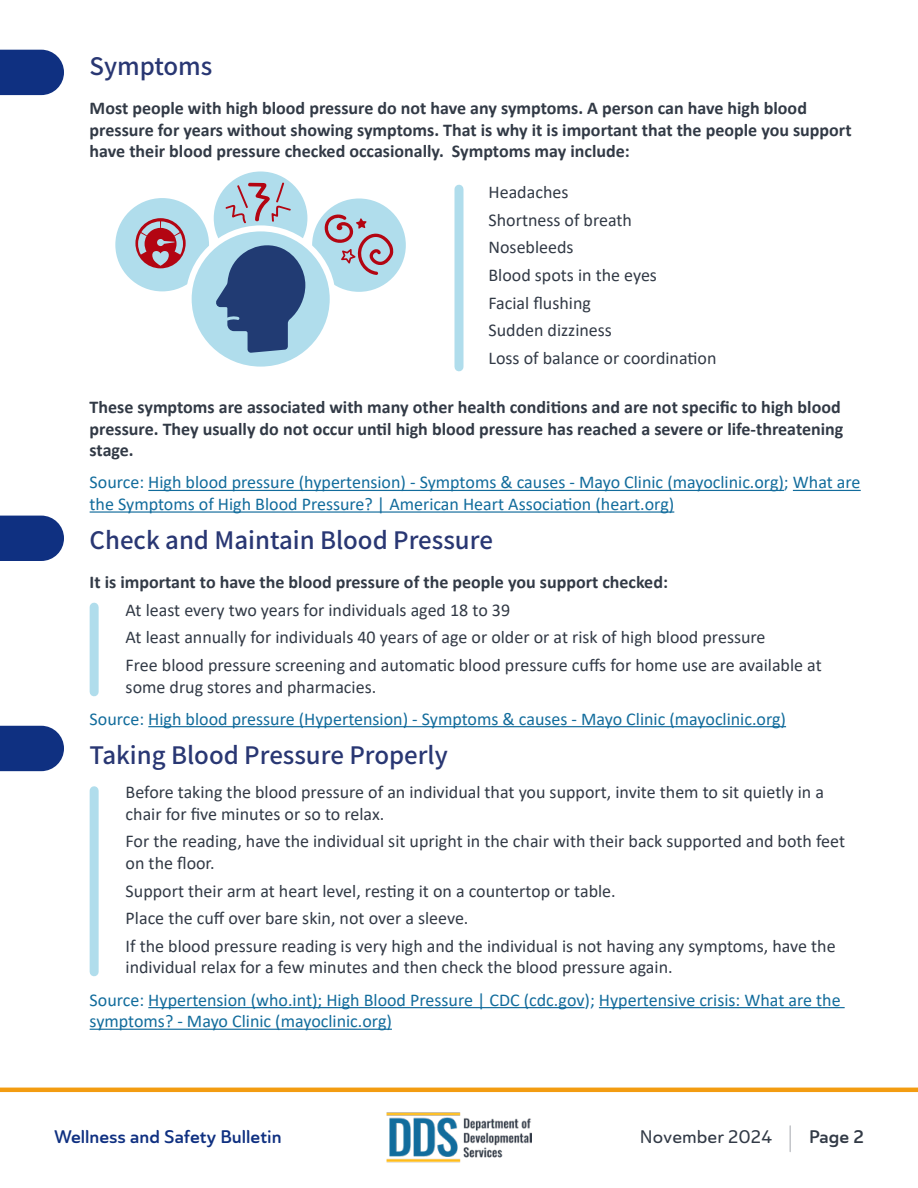
<style>
.page{position:relative;width:918px;height:1188px;background:#fff}
.page>*{position:absolute;margin:0;border:0;box-sizing:border-box;transform-origin:0 0}
.t1{font:500 24px "Noto Sans CJ Kkr";color:#293773}
.basic_copy{font:18px/21.6px "Calibri";color:#323a46}
.Copy_BOLD_12pt{font:700 18px/21.6px "Calibri";color:#323a46}
.source{font:18px/21.6px "Calibri";color:#126c9c}
.t2{font:18px "Ainslie Sans Nor Dem";color:#0f3081}
.t3{font:18px "Ainslie Sans Nor Med";color:#323a46}
.t4{font:18px "Ainslie Sans Nor Dem";color:#323a46}
</style>
<div class="page">
<hr style="left:0;top:1088px;width:918px;height:4px;background:#f39c11">
<hr style="left:789px;top:1126px;width:2px;height:26px;background:#323a46">
<img style="left:387px;top:1112px;width:144px;height:50px">
<hr style="left:148px;top:490px;width:636px;height:1px;background:#126c9c">
<hr style="left:793px;top:490px;width:68px;height:1px;background:#126c9c">
<hr style="left:90px;top:511px;width:584px;height:2px;background:#126c9c">
<hr style="left:148px;top:726px;width:638px;height:1px;background:#126c9c">
<hr style="left:148px;top:1007px;width:437px;height:1px;background:#126c9c">
<hr style="left:599px;top:1007px;width:246px;height:1px;background:#126c9c">
<hr style="left:90px;top:1029px;width:302px;height:1px;background:#126c9c">
<div style="left:454px;top:189px;width:10px;height:178px;background:#b0ddec"></div>
<div style="left:90px;top:607px;width:9px;height:85px;background:#b0ddec"></div>
<div style="left:90px;top:791px;width:9px;height:181px;background:#b0ddec"></div>
<svg style="left:0;top:50px;width:64px;height:45px;background:#203f8a"></svg>
<svg style="left:0;top:516px;width:64px;height:45px;background:#203f8a"></svg>
<svg style="left:0;top:726px;width:64px;height:45px;background:#203f8a"></svg>
<div style="left:115px;top:198px;width:94px;height:93px;background:#b0ddec;border-radius:50%"></div>
<div style="left:214px;top:171px;width:93px;height:94px;background:#b0ddec;border-radius:50%"></div>
<div style="left:312px;top:198px;width:94px;height:94px;background:#b0ddec;border-radius:50%"></div>
<svg style="left:189px;top:228px;width:144px;height:142px;fill:#b0ddec"></svg>
<div style="left:186px;top:225px;width:150px;height:148px;border:6px solid #fff;border-radius:50%"></div>
<svg style="left:323px;top:213px;width:71px;height:62px"></svg>
<svg style="left:215px;top:240px;width:90px;height:113px;background:#54749d"></svg>
<svg style="left:225px;top:182px;width:66px;height:42px"></svg>
<svg style="left:135px;top:218px;width:51px;height:50px"></svg>
<svg style="left:138px;top:221px;width:45px;height:45px"></svg>
<h3 class="t1" style="left:90px;top:53px;width:124px">Symptoms</h3>
<p class="Copy_BOLD_12pt" style="left:90px;top:97px;width:763px">Most people with high blood pressure do not have any symptoms. A person can have high blood pressure for years without showing symptoms. That is why it is important that the people you support have their blood pressure checked occasionally. Symptoms may include:</p>
<p class="basic_copy" style="left:489px;top:181px;width:81px">Headaches</p>
<p class="basic_copy" style="left:489px;top:209px;width:145px">Shortness of breath</p>
<p class="basic_copy" style="left:489px;top:236px;width:87px">Nosebleeds</p>
<p class="basic_copy" style="left:489px;top:264px;width:170px">Blood spots in the eyes</p>
<p class="basic_copy" style="left:489px;top:291px;width:104px">Facial flushing</p>
<p class="basic_copy" style="left:489px;top:319px;width:125px">Sudden dizziness</p>
<p class="basic_copy" style="left:489px;top:347px;width:229px">Loss of balance or coordination</p>
<p class="Copy_BOLD_12pt" style="left:90px;top:396px;width:755px">These symptoms are associated with many other health conditions and are not specific to high blood pressure. They usually do not occur until high blood pressure has reached a severe or life-threatening stage.</p>
<p class="source" style="left:90px;top:471px;width:772px">Source: High blood pressure (hypertension) - Symptoms &amp; causes - Mayo Clinic (mayoclinic.org); What are the Symptoms of High Blood Pressure? | American Heart Association (heart.org)</p>
<h3 class="t1" style="left:90px;top:527px;width:405px">Check and Maintain Blood Pressure</h3>
<p class="Copy_BOLD_12pt" style="left:90px;top:571px;width:580px">It is important to have the blood pressure of the people you support checked:</p>
<p class="basic_copy" style="left:126px;top:599px;width:386px">At least every two years for individuals aged 18 to 39</p>
<p class="basic_copy" style="left:126px;top:626px;width:641px">At least annually for individuals 40 years of age or older or at risk of high blood pressure</p>
<p class="basic_copy" style="left:126px;top:654px;width:698px">Free blood pressure screening and automatic blood pressure cuffs for home use are available at some drug stores and pharmacies.</p>
<p class="source" style="left:90px;top:707px;width:698px">Source: High blood pressure (Hypertension) - Symptoms &amp; causes - Mayo Clinic (mayoclinic.org)</p>
<h3 class="t1" style="left:90px;top:742px;width:360px">Taking Blood Pressure Properly</h3>
<p class="basic_copy" style="left:126px;top:781px;width:700px">Before taking the blood pressure of an individual that you support, invite them to sit quietly in a chair for five minutes or so to relax.</p>
<p class="basic_copy" style="left:126px;top:830px;width:721px">For the reading, have the individual sit upright in the chair with their back supported and both feet on the floor.</p>
<p class="basic_copy" style="left:126px;top:879px;width:492px">Support their arm at heart level, resting it on a countertop or table.</p>
<p class="basic_copy" style="left:126px;top:907px;width:344px">Place the cuff over bare skin, not over a sleeve.</p>
<p class="basic_copy" style="left:126px;top:935px;width:712px">If the blood pressure reading is very high and the individual is not having any symptoms, have the individual relax for a few minutes and then check the blood pressure again.</p>
<p class="source" style="left:90px;top:988px;width:752px">Source: Hypertension (who.int); High Blood Pressure | CDC (cdc.gov); Hypertensive crisis: What are the symptoms? - Mayo Clinic (mayoclinic.org)</p>
<p class="t2" style="left:54px;top:1126px;width:229px">Wellness and Safety Bulletin</p>
<p class="t3" style="left:640px;top:1126px;width:134px">November 2024</p>
<p class="t4" style="left:809px;top:1126px;width:56px">Page 2</p>
</div>
